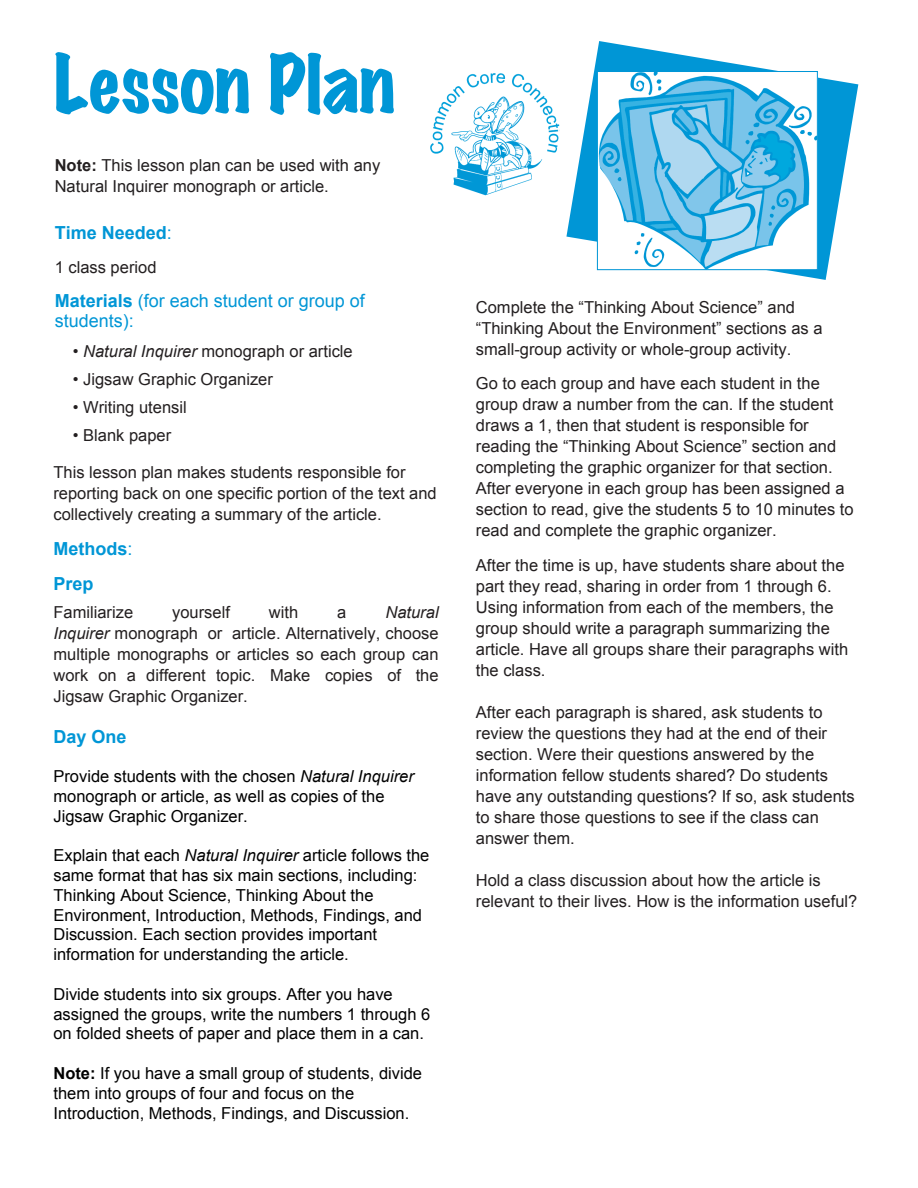
<style>
.page{position:relative;width:918px;height:1188px;background:#fff}
.page>*{position:absolute;margin:0;border:0;box-sizing:border-box;transform-origin:0 0}
.t1{font:expanded 72px "Marker Felt";color:#0096d6}
.t2{font:18px/19.5px "Arial";color:#0096d6}
.t3{font:700 18px/35px "Arial";color:#0096d6}
.t4{font:16.5px/21px "Arial";color:#231f20}
.t5{font:16.5px/19.8px "Arial";color:#000}
.s1{font-weight:700}
.s2{font-weight:400}
.s3{font-style:italic}
</style>
<div class="page">
<svg style="left:566px;top:41px;width:292px;height:239px"></svg>
<img style="left:599px;top:73px;width:217px;height:195px">
<div style="left:597px;top:71px;width:221px;height:199px;border:1px solid #0096d6"></div>
<img style="left:430px;top:73px;width:129px;height:123px">
<h1 class="t1" style="left:54px;top:27px;width:343px">Lesson Plan</h1>
<p class="t4" style="left:55px;top:155px;width:327px"><span class="s1">Note:</span> This lesson plan can be used with any<br>Natural Inquirer monograph or article.</p>
<p class="t3" style="left:55px;top:216px;width:119px">Time Needed<span class="s2">:</span></p>
<p class="t4" style="left:55px;top:257px;width:103px">1 class period</p>
<p class="t2" style="left:55px;top:291px;width:312px"><span class="s1">Materials</span> (for each student or group of students):</p>
<p class="t4" style="left:73px;top:341px;width:281px"><span class="s3">• Natural Inquirer</span> monograph or article</p>
<p class="t4" style="left:73px;top:369px;width:202px"><span class="s3">•</span> Jigsaw Graphic Organizer</p>
<p class="t4" style="left:73px;top:397px;width:115px"><span class="s3">•</span> Writing utensil</p>
<p class="t4" style="left:73px;top:424px;width:100px"><span class="s3">•</span> Blank paper</p>
<p class="t4" style="left:53px;top:462px;width:385px">This lesson plan makes students responsible for reporting back on one specific portion of the text and collectively creating a summary of the article.</p>
<p class="t3" style="left:53px;top:532px;width:81px">Methods<span class="s2">:<br></span>Prep</p>
<p class="t4" style="left:53px;top:602px;width:81px">Familiarize</p>
<p class="t4" style="left:172px;top:602px;width:59px">yourself</p>
<p class="t4" style="left:269px;top:602px;width:31px">with</p>
<p class="t4" style="left:337px;top:602px;width:11px">a</p>
<p class="t4" style="left:53px;top:602px;width:387px;text-align:justify;text-indent:332px"><span class="s3">Natural Inquirer</span> monograph or article. Alternatively, choose multiple monographs or articles so each group can work on a different topic. Make copies of the Jigsaw Graphic Organizer.</p>
<p class="t3" style="left:53px;top:720px;width:75px">Day One</p>
<p class="t5" style="left:53px;top:767px;width:362px">Provide students with the chosen <span class="s3">Natural Inquirer </span>monograph or article, as well as copies of the<br>Jigsaw Graphic Organizer.</p>
<p class="t5" style="left:53px;top:846px;width:378px">Explain that each <span class="s3">Natural Inquirer</span> article follows the same format that has six main sections, including:<br>Thinking About Science, Thinking About the Environment, Introduction, Methods, Findings, and Discussion. Each section provides important information for understanding the article.</p>
<p class="t5" style="left:53px;top:984px;width:378px">Divide students into six groups. After you have assigned the groups, write the numbers 1 through 6 on folded sheets of paper and place them in a can.</p>
<p class="t5" style="left:53px;top:1063px;width:370px"><span class="s1">Note:</span> If you have a small group of students, divide them into groups of four and focus on the<br>Introduction, Methods, Findings, and Discussion.</p>
<p class="t4" style="left:476px;top:297px;width:348px">Complete the “Thinking About Science” and “Thinking About the Environment” sections as a small-group activity or whole-group activity.</p>
<p class="t4" style="left:476px;top:373px;width:379px">Go to each group and have each student in the group draw a number from the can. If the student draws a 1, then that student is responsible for reading the “Thinking About Science” section and completing the graphic organizer for that section.<br>After everyone in each group has been assigned a section to read, give the students 5 to 10 minutes to read and complete the graphic organizer.</p>
<p class="t4" style="left:476px;top:555px;width:374px">After the time is up, have students share about the part they read, sharing in order from 1 through 6.<br>Using information from each of the members, the group should write a paragraph summarizing the article. Have all groups share their paragraphs with the class.</p>
<p class="t4" style="left:476px;top:702px;width:380px">After each paragraph is shared, ask students to review the questions they had at the end of their section. Were their questions answered by the information fellow students shared? Do students have any outstanding questions? If so, ask students to share those questions to see if the class can answer them.</p>
<p class="t4" style="left:476px;top:870px;width:383px">Hold a class discussion about how the article is relevant to their lives. How is the information useful?</p>
</div>
